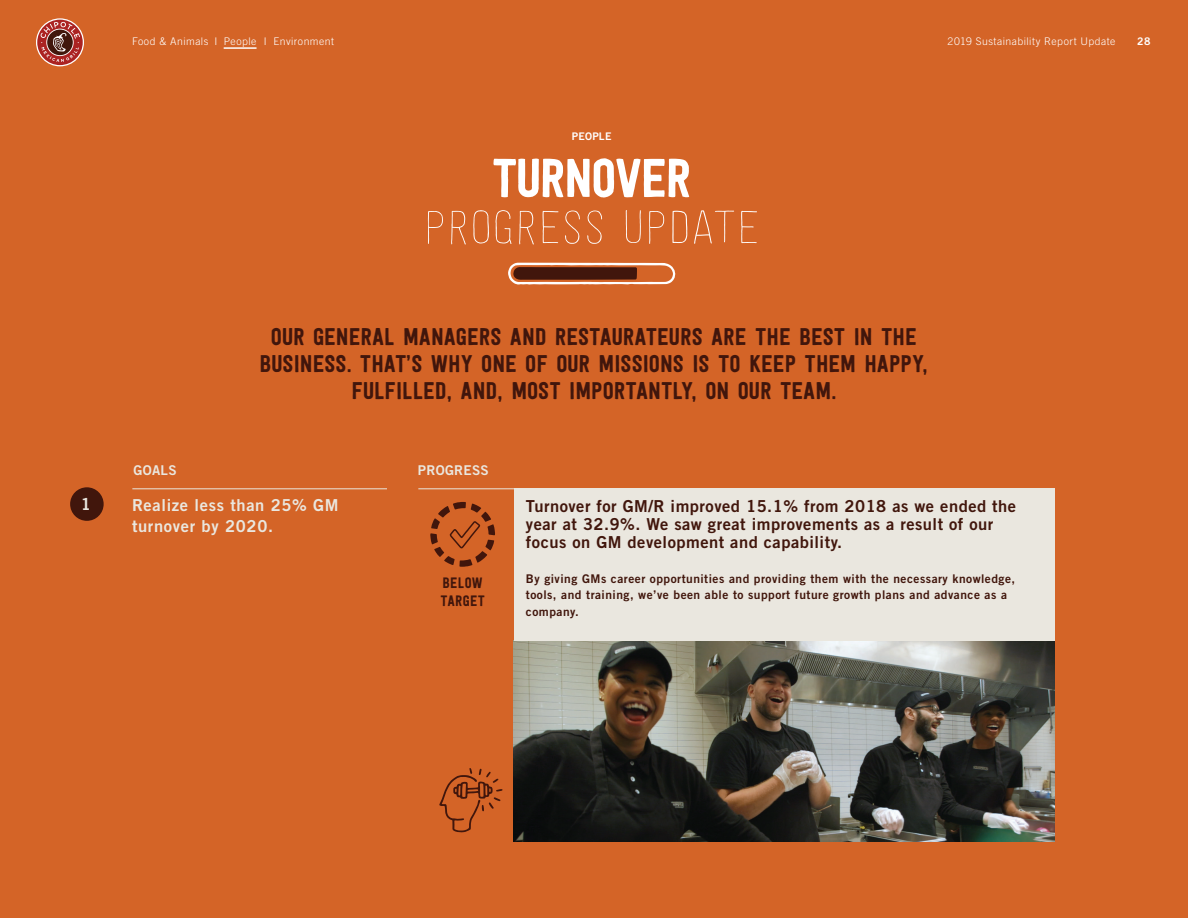
<style>
.page{position:relative;width:1188px;height:918px;background:#d46427}
.page>*{position:absolute;margin:0;border:0;box-sizing:border-box;transform-origin:0 0}
.t1{font:54px "Festivo Letters No.17";letter-spacing:-.05em;color:#fff}
.t2{font:54px "Festivo Letters No.1";letter-spacing:-.03em;color:#fff}
.t3{font:24px/27px "Festivo Letters No.1";color:#41160c;text-align:center}
.t4{font:16.5px/18px "Trade Gothic LT Std Bd 2";letter-spacing:.03em;color:#41160c}
.t5{font:16.5px/21px "Trade Gothic LT Std Bd 2";letter-spacing:.04em;color:#eae7df}
.t6{font:15px/18px "Festivo Letters No.1";letter-spacing:.02em;color:#41160c}
.t7{font:13.5px "Trade Gothic LT Std Bd 2";letter-spacing:.02em;color:#eae7df}
.t8{font:12px/16.5px "Trade Gothic LT Std Bd 2";letter-spacing:.04em;color:#41160c}
.t9{font:300 10.5px "Trade Gothic LT Std";letter-spacing:.045em;color:#fff}
.t10{font:10.5px "Trade Gothic LT Std Bd 2";letter-spacing:.02em;color:#fff}
</style>
<div class="page">
<hr style="left:418px;top:488px;width:637px;height:1px;background:#eae7df">
<img style="left:514px;top:640px;width:541px;height:202px">
<div style="left:70px;top:487px;width:34px;height:34px;background:#41160c;border-radius:50%"></div>
<hr style="left:132px;top:488px;width:255px;height:1px;background:#eae7df">
<div style="left:514px;top:488px;width:541px;height:152px;background:#eae7df"></div>
<svg style="left:508px;top:263px;width:168px;height:22px"></svg>
<svg style="left:439px;top:768px;width:64px;height:64px"></svg>
<svg style="left:430px;top:502px;width:65px;height:65px"></svg>
<svg style="left:36px;top:18px;width:48px;height:48px"></svg>
<svg style="left:37px;top:20px;width:46px;height:45px;background:#ab564a"></svg>
<hr style="left:224px;top:47px;width:33px;height:2px;background:#fff">
<h3 class="t5" style="left:81px;top:493px;width:12px">1</h3>
<p class="t9" style="left:132px;top:35px;width:87px">Food &amp; Animals I</p>
<p class="t9" style="left:264px;top:35px;width:4px">I</p>
<p class="t9" style="left:224px;top:35px;width:34px">People</p>
<p class="t9" style="left:273px;top:35px;width:62px">Environment</p>
<p class="t9" style="left:948px;top:35px;width:170px">2019 Sustainability Report Update</p>
<p class="t10" style="left:1137px;top:35px;width:15px">28</p>
<p class="t10" style="left:572px;top:129px;width:41px">PEOPLE</p>
<h1 class="t2" style="left:492px;top:145px;width:201px">TURNOVER</h1>
<h1 class="t1" style="left:422px;top:196px;width:341px">PROGRESS UPDATE</h1>
<h2 class="t3" style="left:260px;top:323px;width:670px">OUR GENERAL MANAGERS AND RESTAURATEURS ARE THE BEST IN THE<br>BUSINESS. THAT’S WHY ONE OF OUR MISSIONS IS TO KEEP THEM HAPPY,<br>FULFILLED, AND, MOST IMPORTANTLY, ON OUR TEAM.</h2>
<p class="t7" style="left:134px;top:462px;width:45px">GOALS</p>
<p class="t7" style="left:418px;top:462px;width:72px">PROGRESS</p>
<h3 class="t5" style="left:132px;top:494px;width:208px">Realize less than 25% GM turnover by 2020.</h3>
<p class="t6" style="left:441px;top:573px;width:46px">BELOW<br>TARGET</p>
<h3 class="t4" style="left:526px;top:497px;width:492px">Turnover for GM/R improved 15. 1% from 2018 as we ended the year at 32. 9%. We saw great improvements as a result of our focus on GM development and capability.</h3>
<p class="t8" style="left:526px;top:570px;width:491px">By giving GMs career opportunities and providing them with the necessary knowledge, tools, and training, we’ve been able to support future growth plans and advance as a company.</p>
</div>
